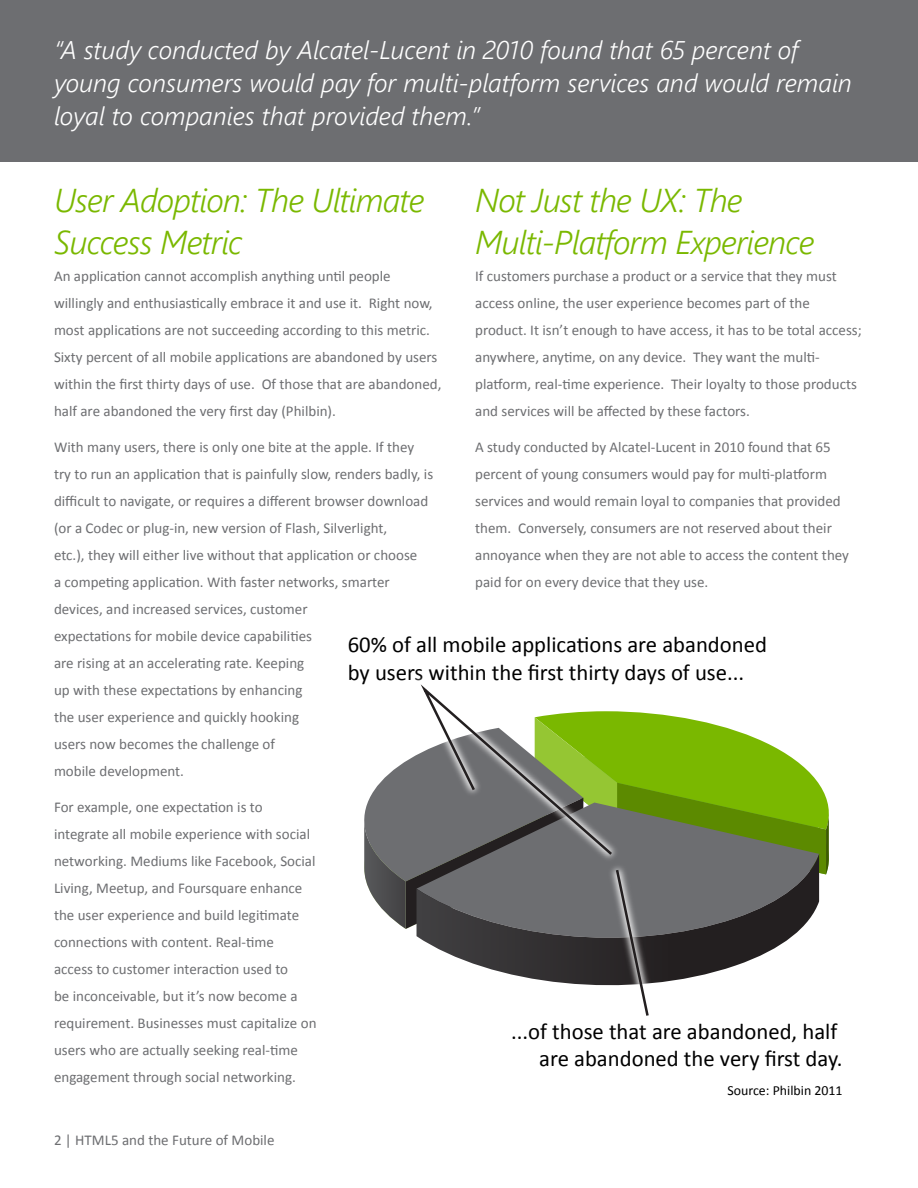
<style>
.page{position:relative;width:918px;height:1188px;background:#fff}
.page>*{position:absolute;margin:0;border:0;box-sizing:border-box;transform-origin:0 0}
.t1{font:italic 300 33px/42px "Segoe UI";letter-spacing:-.025em;color:#7ab800}
.t2{font:italic 300 25.5px/33px "Segoe UI";color:#fff}
.t3{font:22.65px/27.3px "Calibri";color:#000}
.t4{font:15px/27px "Calibri";color:#6d6e71}
.t5{font:13.95px "Calibri";color:#000}
</style>
<div class="page">
<div style="left:0;top:0;width:918px;height:162px;background:#6d6e71"></div>
<svg style="left:364px;top:684px;width:465px;height:332px"></svg>
<h2 class="t2" style="left:54px;top:32px;width:799px">“A study conducted by Alcatel-Lucent in 2010 found that 65 percent of young consumers would pay for multi-platform services and would remain loyal to companies that provided them.”</h2>
<h1 class="t1" style="left:54px;top:178px;width:372px">User Adoption: The Ultimate<br>Success Metric</h1>
<p class="t4" style="left:54px;top:263px;width:389px">An application cannot accomplish anything until people willingly and enthusiastically embrace it and use it. Right now, most applications are not succeeding according to this metric.<br>Sixty percent of all mobile applications are abandoned by users within the first thirty days of use. Of those that are abandoned, half are abandoned the very first day (Philbin).</p>
<p class="t4" style="left:54px;top:434px;width:381px">With many users, there is only one bite at the apple. If they try to run an application that is painfully slow, renders badly, is difficult to navigate, or requires a different browser download (or a Codec or plug-in, new version of Flash, Silverlight,<br>etc.), they will either live without that application or choose<br>a competing application. With faster networks, smarter devices, and increased services, customer<br>expectations for mobile device capabilities<br>are rising at an accelerating rate. Keeping<br>up with these expectations by enhancing<br>the user experience and quickly hooking<br>users now becomes the challenge of<br>mobile development.</p>
<p class="t4" style="left:54px;top:794px;width:264px">For example, one expectation is to integrate all mobile experience with social networking. Mediums like Facebook, Social Living, Meetup, and Foursquare enhance the user experience and build legitimate connections with content. Real-time access to customer interaction used to<br>be inconceivable, but it’s now become a requirement. Businesses must capitalize on users who are actually seeking real-time engagement through social networking.</p>
<h1 class="t1" style="left:475px;top:178px;width:341px">Not Just the UX: The<br>Multi-Platform Experience</h1>
<p class="t4" style="left:475px;top:263px;width:388px">If customers purchase a product or a service that they must access online, the user experience becomes part of the product. It isn’t enough to have access, it has to be total access; anywhere, anytime, on any device. They want the multi&shy;platform, real-time experience. Their loyalty to those products and services will be affected by these factors.</p>
<p class="t4" style="left:475px;top:434px;width:375px">A study conducted by Alcatel-Lucent in 2010 found that 65 percent of young consumers would pay for multi-platform services and would remain loyal to companies that provided them. Conversely, consumers are not reserved about their annoyance when they are not able to access the content they paid for on every device that they use.</p>
<h3 class="t3" style="left:348px;top:631px;width:421px">60% of all mobile applications are abandoned by users within the first thirty days of use...</h3>
<h3 class="t3" style="left:511px;top:1018px;width:333px;text-align:right">...of those that are abandoned, half are abandoned the very first day.</h3>
<p class="t5" style="left:727px;top:1081px;width:117px">Source: Philbin 2011</p>
<p class="t4" style="left:54px;top:1127px;width:222px">2 | HTML5 and the Future of Mobile</p>
</div>
